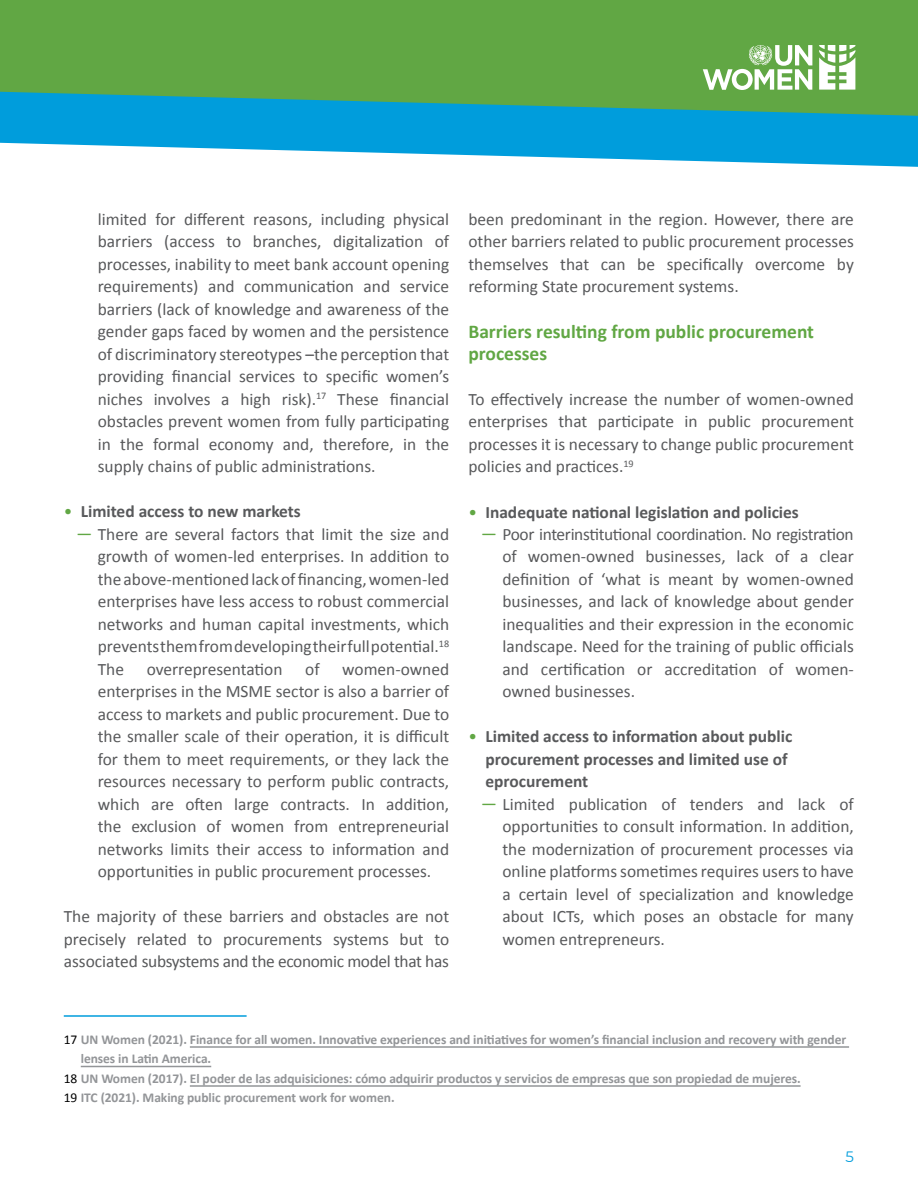
<style>
.page{position:relative;width:918px;height:1188px;background:#fff}
.page>*{position:absolute;margin:0;border:0;box-sizing:border-box;transform-origin:0 0}
.t1{font:700 19.5px/22.5px "Calibri";color:#61a744}
.t2{font:17.4px/22.5px "Calibri";color:#58595b;text-align:justify}
.t3{font:700 17.4px "Calibri";color:#58595b}
.t4{font:17.4px "Calibri";letter-spacing:-.02em;color:#58595b}
.t5{font:15px "Montserrat";color:#009ddc}
.t6{font:700 13.5px "Calibri";letter-spacing:-.005em;color:#939598}
.s1{font-weight:400;color:#61a744}
.s2{color:#61a744}
.s3{font-weight:400;color:#000}
</style>
<div class="page">
<div style="left:0;top:0;width:918px;height:135px;background:#61a744"></div>
<svg style="left:0;top:91px;width:918px;height:76px;fill:#009ddc"></svg>
<svg style="left:703px;top:45px;width:109px;height:45px"></svg>
<svg style="left:819px;top:45px;width:36px;height:45px"></svg>
<hr style="left:64px;top:1015px;width:183px;height:2px;background:#009ddc">
<hr style="left:190px;top:1046px;width:659px;height:2px;background:#939598">
<hr style="left:81px;top:1066px;width:130px;height:1px;background:#939598">
<hr style="left:190px;top:1085px;width:611px;height:2px;background:#939598">
<p class="t2" style="left:98px;top:207px;width:353px">limited for different reasons, including physical barriers (access to branches, digitalization of processes, inability to meet bank account opening requirements) and communication and service barriers (lack of knowledge and awareness of the gender gaps faced by women and the persistence of discriminatory stereotypes –the perception that providing financial services to specific women’s niches involves a high risk).<sup>17</sup> These financial obstacles prevent women from fully participating in the formal economy and, therefore, in the supply chains of public administrations.</p>
<p class="t3" style="left:64px;top:501px;width:239px"><span class="s1">•</span> Limited access to new markets</p>
<p class="t2" style="left:77px;top:522px;width:374px"><span class="s2">͹</span> There are several factors that limit the size and</p>
<p class="t2" style="left:98px;top:545px;width:353px">growth of women-led enterprises. In addition to</p>
<p class="t2" style="left:98px;top:567px;width:353px">the above-mentioned lack of financing, women-led</p>
<p class="t2" style="left:98px;top:590px;width:353px">enterprises have less access to robust commercial</p>
<p class="t2" style="left:98px;top:612px;width:353px">networks and human capital investments, which</p>
<p class="t2" style="left:98px;top:635px;width:353px">prevents them from developing their full potential.<sup>18</sup></p>
<p class="t2" style="left:98px;top:657px;width:28px">The</p>
<p class="t2" style="left:147px;top:657px;width:137px">overrepresentation</p>
<p class="t2" style="left:305px;top:657px;width:16px">of</p>
<p class="t2" style="left:98px;top:657px;width:353px;text-indent:245px">women-owned enterprises in the MSME sector is also a barrier of access to markets and public procurement. Due to the smaller scale of their operation, it is difficult for them to meet requirements, or they lack the resources necessary to perform public contracts, which are often large contracts. In addition, the exclusion of women from entrepreneurial networks limits their access to information and opportunities in public procurement processes.</p>
<p class="t2" style="left:64px;top:905px;width:387px">The majority of these barriers and obstacles are not precisely related to procurements systems but to associated subsystems and the economic model that has</p>
<p class="t2" style="left:468px;top:207px;width:387px">been predominant in the region. However, there are other barriers related to public procurement processes themselves that can be specifically overcome by reforming State procurement systems.</p>
<p class="t1" style="left:468px;top:320px;width:347px">Barriers resulting from public procurement processes</p>
<p class="t2" style="left:468px;top:387px;width:387px">To effectively increase the number of women-owned enterprises that participate in public procurement processes it is necessary to change public procurement policies and practices.<sup>19</sup></p>
<p class="t3" style="left:468px;top:501px;width:332px"><span class="s1">•</span> Inadequate national legislation and policies</p>
<p class="t4" style="left:481px;top:523px;width:374px"><span class="s2">͹</span> Poor interinstitutional coordination. No registration</p>
<p class="t2" style="left:502px;top:545px;width:353px">of women-owned businesses, lack of a clear</p>
<p class="t2" style="left:502px;top:567px;width:353px">definition of ‘what is meant by women-owned</p>
<p class="t2" style="left:502px;top:590px;width:353px">businesses, and lack of knowledge about gender</p>
<p class="t2" style="left:502px;top:612px;width:353px">inequalities and their expression in the economic</p>
<p class="t2" style="left:502px;top:635px;width:353px">landscape. Need for the training of public officials</p>
<p class="t2" style="left:502px;top:657px;width:353px">and certification or accreditation of women-</p>
<p class="t2" style="left:502px;top:680px;width:134px">owned businesses.</p>
<p class="t3" style="left:468px;top:726px;width:325px"><span class="s1">•</span> Limited access to information about public</p>
<p class="t3" style="left:485px;top:748px;width:304px">procurement processes and limited use of</p>
<p class="t3" style="left:485px;top:771px;width:104px">eprocurement</p>
<p class="t2" style="left:481px;top:792px;width:374px"><span class="s2">͹</span> Limited publication of tenders and lack of</p>
<p class="t2" style="left:502px;top:815px;width:353px">opportunities to consult information. In addition,</p>
<p class="t2" style="left:502px;top:837px;width:353px">the modernization of procurement processes via</p>
<p class="t2" style="left:502px;top:860px;width:353px">online platforms sometimes requires users to have</p>
<p class="t2" style="left:502px;top:882px;width:353px">a certain level of specialization and knowledge</p>
<p class="t2" style="left:502px;top:905px;width:353px">about ICTs, which poses an obstacle for many</p>
<p class="t2" style="left:502px;top:927px;width:164px">women entrepreneurs.</p>
<p class="t6" style="left:64px;top:1031px;width:784px"><span class="s3">17</span> UN Women (2021). Finance for all women. Innovative experiences and initiatives for women’s financial inclusion and recovery with gender</p>
<p class="t6" style="left:81px;top:1050px;width:132px">lenses in Latin America.</p>
<p class="t6" style="left:64px;top:1070px;width:738px"><span class="s3">18</span> UN Women (2017). El poder de las adquisiciones: cómo adquirir productos y servicios de empresas que son propiedad de mujeres.</p>
<p class="t6" style="left:64px;top:1089px;width:332px"><span class="s3">19</span> ITC (2021). Making public procurement work for women.</p>
<p class="t5" style="left:845px;top:1146px;width:10px">5</p>
</div>
